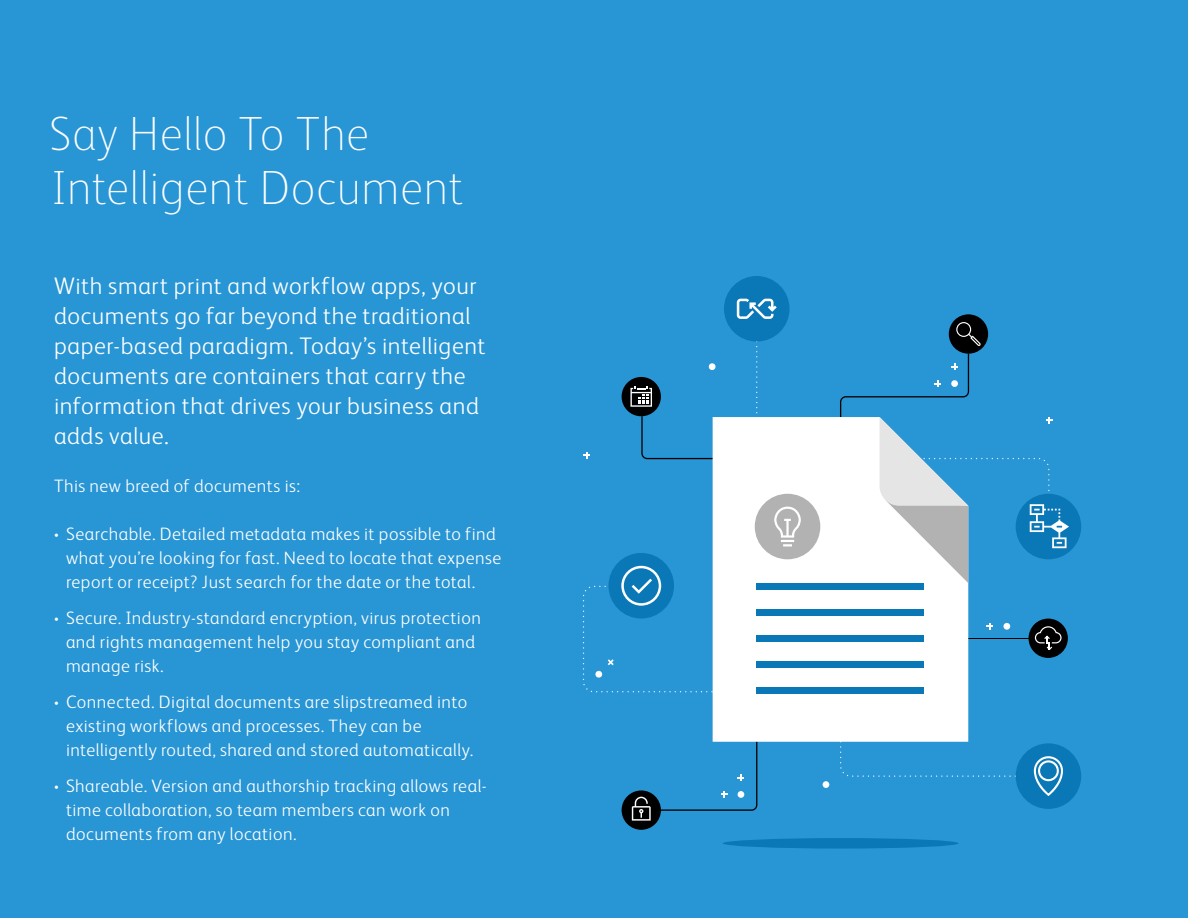
<style>
.page{position:relative;width:1188px;height:918px;background:#2895d5}
.page>*{position:absolute;margin:0;border:0;box-sizing:border-box;transform-origin:0 0}
.t1{font:100 48px/54px "Xerox Sans";letter-spacing:.015em;color:#fff}
.t2{font:300 24px/30px "Xerox Sans";letter-spacing:.025em;color:#fff}
.t3{font:300 18px/24px "Xerox Sans";letter-spacing:.025em;color:#fff}
.s1{font-size:10.5px}
</style>
<div class="page">
<div style="left:723px;top:838px;width:236px;height:11px;background:#0a77b7;border-radius:50%"></div>
<svg style="left:756px;top:342px;width:1px;height:71px"></svg>
<svg style="left:840px;top:741px;width:176px;height:36px"></svg>
<div style="left:823px;top:781px;width:6px;height:7px;background:#fff;border-radius:50%"></div>
<svg style="left:584px;top:452px;width:6px;height:7px"></svg>
<div style="left:1003px;top:623px;width:7px;height:7px;background:#fff;border-radius:50%"></div>
<svg style="left:987px;top:623px;width:6px;height:7px"></svg>
<div style="left:1016px;top:494px;width:65px;height:65px;background:#0a77b7;border-radius:50%"></div>
<div style="left:949px;top:314px;width:39px;height:40px;background:#000;border-radius:50%"></div>
<svg style="left:956px;top:322px;width:25px;height:24px"></svg>
<div style="left:622px;top:377px;width:39px;height:39px;background:#000;border-radius:50%"></div>
<svg style="left:630px;top:387px;width:22px;height:20px"></svg>
<div style="left:724px;top:276px;width:66px;height:66px;background:#0a77b7;border-radius:50%"></div>
<svg style="left:737px;top:299px;width:40px;height:20px"></svg>
<div style="left:1016px;top:743px;width:65px;height:66px;background:#0a77b7;border-radius:50%"></div>
<svg style="left:1034px;top:756px;width:29px;height:40px"></svg>
<div style="left:608px;top:553px;width:66px;height:66px;background:#0a77b7;border-radius:50%"></div>
<svg style="left:583px;top:566px;width:130px;height:126px"></svg>
<hr style="left:968px;top:638px;width:80px;height:1px;background:#000">
<svg style="left:657px;top:741px;width:100px;height:70px"></svg>
<svg style="left:641px;top:416px;width:72px;height:43px"></svg>
<div style="left:622px;top:790px;width:39px;height:40px;background:#000;border-radius:50%"></div>
<svg style="left:632px;top:797px;width:19px;height:24px"></svg>
<div style="left:1029px;top:619px;width:39px;height:39px;background:#000;border-radius:50%"></div>
<svg style="left:1035px;top:626px;width:27px;height:24px"></svg>
<div style="left:713px;top:417px;width:255px;height:325px;background:#fff"></div>
<div style="left:757px;top:583px;width:167px;height:7px;background:#0a77b7"></div>
<div style="left:757px;top:609px;width:167px;height:7px;background:#0a77b7"></div>
<div style="left:757px;top:635px;width:167px;height:7px;background:#0a77b7"></div>
<div style="left:757px;top:661px;width:167px;height:6px;background:#0a77b7"></div>
<div style="left:757px;top:687px;width:167px;height:6px;background:#0a77b7"></div>
<div style="left:755px;top:494px;width:65px;height:65px;background:#b2b2b2;border-radius:50%"></div>
<svg style="left:774px;top:507px;width:27px;height:39px"></svg>
<svg style="left:708px;top:363px;width:8px;height:7px"></svg>
<svg style="left:840px;top:354px;width:229px;height:229px"></svg>
<h1 class="t1" style="left:49px;top:104px;width:416px">Say Hello To The<br>Intelligent Document</h1>
<h2 class="t2" style="left:54px;top:270px;width:433px">With smart print and workflow apps, your documents go far beyond the traditional paper-based paradigm. Today’s intelligent documents are containers that carry the information that drives your business and adds value.</h2>
<p class="t3" style="left:54px;top:473px;width:248px">This new breed of documents is:</p>
<p class="t3" style="left:66px;top:521px;width:437px;text-indent:-12px"><span class="s1">•</span> Searchable. Detailed metadata makes it possible to find what you’re looking for fast. Need to locate that expense report or receipt? Just search for the date or the total.</p>
<p class="t3" style="left:66px;top:605px;width:416px;text-indent:-12px"><span class="s1">•</span> Secure. Industry-standard encryption, virus protection and rights management help you stay compliant and manage risk.</p>
<p class="t3" style="left:66px;top:689px;width:409px;text-indent:-12px"><span class="s1">•</span> Connected. Digital documents are slipstreamed into existing workflows and processes. They can be intelligently routed, shared and stored automatically.</p>
<p class="t3" style="left:66px;top:773px;width:422px;text-indent:-12px"><span class="s1">•</span> Shareable. Version and authorship tracking allows real&shy;time collaboration, so team members can work on documents from any location.</p>
</div>
